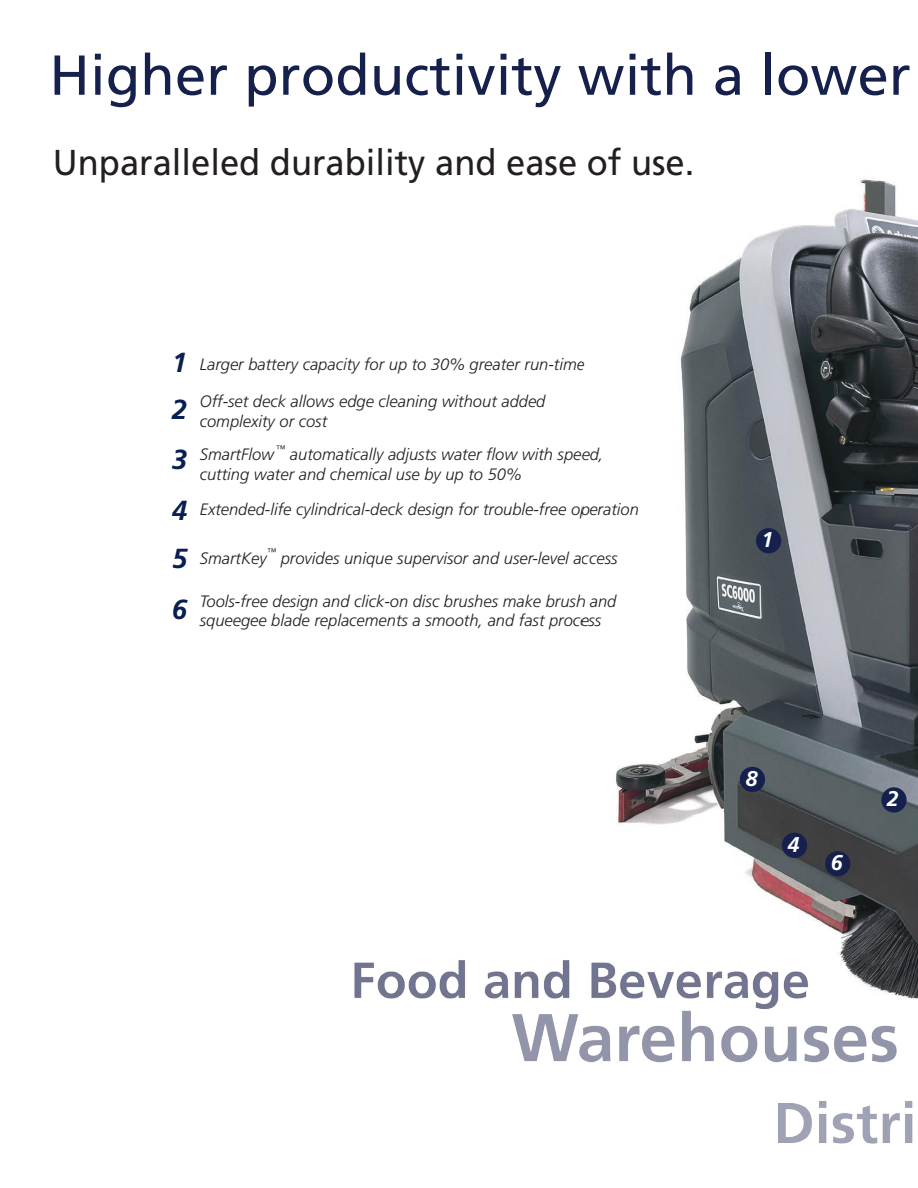
<style>
.page{position:relative;width:918px;height:1188px;background:#fff}
.page>*{position:absolute;margin:0;border:0;box-sizing:border-box;transform-origin:0 0}
.t1{font:56.25px "Frutiger";letter-spacing:.005em;color:#15204c}
.t2{font:36px "Frutiger";color:#241f1f;scale:.96 1}
.t3{font:italic 700 27.6px "Frutiger";color:#081f54}
.t4{font:italic 700 21.3px "Frutiger";color:#fff}
.t5{font:italic 300 16.5px/19.5px "Frutiger";color:#241f1f}
.t6{font:italic 300 9.6px "Frutiger";color:#241f1f}
.s1{font-weight:700;font-size:27.6px;color:#081f54}
</style>
<div class="page">
<img style="left:354px;top:960px;width:559px;height:184px">
<img style="left:582px;top:179px;width:336px;height:846px">
<img style="left:681px;top:181px;width:184px;height:531px">
<div style="left:756px;top:528px;width:25px;height:25px;background:#15204c;border-radius:50%"></div>
<div style="left:881px;top:787px;width:26px;height:26px;background:#15204c;border-radius:50%"></div>
<div style="left:782px;top:833px;width:25px;height:25px;background:#15204c;border-radius:50%"></div>
<div style="left:825px;top:851px;width:25px;height:25px;background:#15204c;border-radius:50%"></div>
<div style="left:740px;top:767px;width:25px;height:25px;background:#15204c;border-radius:50%"></div>
<h1 class="t1" style="left:49px;top:42px;width:863px">Higher productivity with a lower</h1>
<h2 class="t2" style="left:53px;top:141px;width:670px">Unparalleled durability and ease of use.</h2>
<p class="t5" style="left:172px;top:354px;width:415px"><span class="s1">1</span> Larger battery capacity for up to 30% greater run-time</p>
<p class="t5" style="left:200px;top:392px;width:347px">Off-set deck allows edge cleaning without added complexity or cost</p>
<h3 class="t3" style="left:172px;top:393px;width:17px">2</h3>
<p class="t6" style="left:276px;top:443px;width:11px">™</p>
<p class="t5" style="left:200px;top:444px;width:405px;text-indent:90px">automatically adjusts water flow with speed, cutting water and chemical use by up to 50%</p>
<p class="t5" style="left:200px;top:444px;width:76px">SmartFlow</p>
<h3 class="t3" style="left:172px;top:443px;width:17px">3</h3>
<p class="t5" style="left:172px;top:500px;width:469px"><span class="s1">4</span> Extended-life cylindrical-deck design for trouble-free operation</p>
<p class="t5" style="left:200px;top:548px;width:68px">SmartKey</p>
<p class="t6" style="left:267px;top:547px;width:11px">™</p>
<h3 class="t3" style="left:172px;top:542px;width:17px">5</h3>
<p class="t5" style="left:281px;top:548px;width:338px">provides unique supervisor and user-level access</p>
<p class="t5" style="left:172px;top:591px;width:446px;text-indent:28px">Tools-free design and click-on disc brushes make brush and<br><sup>6</sup> squeegee blade replacements a smooth, and fast process</p>
<p class="t4" style="left:762px;top:527px;width:13px">1</p>
<p class="t4" style="left:745px;top:766px;width:13px">8</p>
<p class="t4" style="left:788px;top:832px;width:13px">4</p>
<p class="t4" style="left:831px;top:850px;width:13px">6</p>
<p class="t4" style="left:887px;top:786px;width:13px">2</p>
</div>
